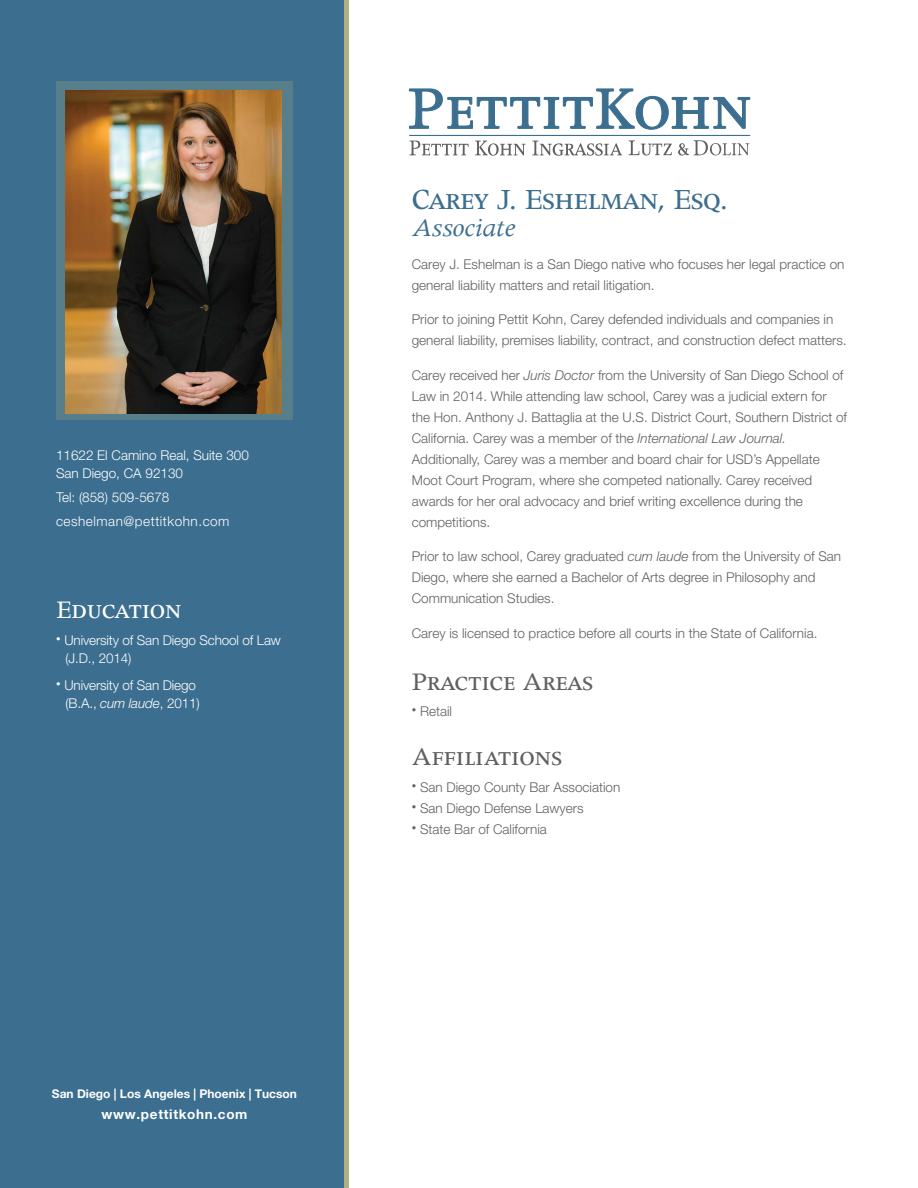
<style>
.page{position:relative;width:918px;height:1188px;background:#fff}
.page>*{position:absolute;margin:0;border:0;box-sizing:border-box;transform-origin:0 0}
.t1{font:33px "Apollo MT SC";letter-spacing:-.01em;color:#3b6e8f}
.t2{font:28.5px "Apollo MT SC";color:#5f6062}
.t3{font:28.5px "Apollo MT SC";letter-spacing:-.005em;color:#fff}
.t4{font:28.5px "Apollo MT Italic Os F";letter-spacing:-.01em;color:#3b6e8f}
.t5{font:300 13.5px/21px "Helvetica Neue";color:#5f6062}
.t6{font:300 13.5px/18px "Helvetica Neue";color:#fff}
.t7{font:300 13.5px/24px "Helvetica Neue";letter-spacing:.04em;color:#fff}
.t8{font:700 13.5px "Helvetica Neue";letter-spacing:.05em;color:#fff}
.t9{font:700 12px "Helvetica Neue";color:#fff}
.s1{font-style:italic}
</style>
<div class="page">
<div style="left:0;top:0;width:348px;height:1188px;background:#3b6e8f"></div>
<div style="left:56px;top:81px;width:237px;height:339px;background:#577e8b"></div>
<div style="left:344px;top:0;width:5px;height:1188px;background:#b0b07f"></div>
<svg style="left:409px;top:141px;width:60px;height:14px"></svg>
<svg style="left:475px;top:141px;width:51px;height:15px"></svg>
<svg style="left:532px;top:141px;width:90px;height:15px"></svg>
<svg style="left:629px;top:140px;width:43px;height:16px"></svg>
<svg style="left:409px;top:89px;width:341px;height:41px"></svg>
<hr style="left:409px;top:135px;width:341px;height:1px;background:#3b6e8f">
<svg style="left:678px;top:140px;width:71px;height:16px"></svg>
<img style="left:65px;top:90px;width:216px;height:324px">
<p class="t6" style="left:56px;top:446px;width:194px">11622 El Camino Real, Suite 300<br>San Diego, CA 92130</p>
<p class="t7" style="left:56px;top:485px;width:175px">Tel: (858) 509-5678 ceshelman@pettitkohn.com</p>
<h2 class="t3" style="left:56px;top:596px;width:127px">Education</h2>
<p class="t6" style="left:65px;top:631px;width:217px;text-indent:-9px"><sup>•</sup> University of San Diego School of Law (J.D., 2014)</p>
<p class="t6" style="left:56px;top:676px;width:145px;text-align:right"><sup>•</sup> University of San Diego (B.A., <span class="s1">cum laude</span>, 2011)</p>
<p class="t9" style="left:52px;top:1086px;width:247px">San Diego | Los Angeles | Phoenix | Tucson</p>
<p class="t8" style="left:102px;top:1106px;width:147px">www.pettitkohn.com</p>
<h1 class="t1" style="left:412px;top:183px;width:318px">Carey J. Eshelman, Esq.</h1>
<h2 class="t4" style="left:412px;top:213px;width:105px">Associate</h2>
<p class="t5" style="left:412px;top:253px;width:434px">Carey J. Eshelman is a San Diego native who focuses her legal practice on general liability matters and retail litigation.</p>
<p class="t5" style="left:412px;top:309px;width:436px">Prior to joining Pettit Kohn, Carey defended individuals and companies in general liability, premises liability, contract, and construction defect matters.</p>
<p class="t5" style="left:412px;top:364px;width:437px">Carey received her <span class="s1">Juris Doctor</span> from the University of San Diego School of Law in 2014. While attending law school, Carey was a judicial extern for the Hon. Anthony J. Battaglia at the U.S. District Court, Southern District of California. Carey was a member of the <span class="s1">International Law Journal.<br></span>Additionally, Carey was a member and board chair for USD’s Appellate Moot Court Program, where she competed nationally. Carey received awards for her oral advocacy and brief writing excellence during the competitions.</p>
<p class="t5" style="left:412px;top:546px;width:431px">Prior to law school, Carey graduated <span class="s1">cum laude</span> from the University of San<br>Diego, where she earned a Bachelor of Arts degree in Philosophy and<br>Communication Studies.</p>
<p class="t5" style="left:412px;top:622px;width:407px">Carey is licensed to practice before all courts in the State of California.</p>
<h2 class="t2" style="left:412px;top:668px;width:183px">Practice Areas</h2>
<p class="t5" style="left:412px;top:700px;width:42px"><sup>•</sup> Retail</p>
<h2 class="t2" style="left:412px;top:743px;width:152px">Affiliations</h2>
<p class="t5" style="left:412px;top:776px;width:210px"><sup>•</sup> San Diego County Bar Association</p>
<p class="t5" style="left:412px;top:797px;width:173px"><sup>•</sup> San Diego Defense Lawyers</p>
<p class="t5" style="left:412px;top:818px;width:137px"><sup>•</sup> State Bar of California</p>
</div>
